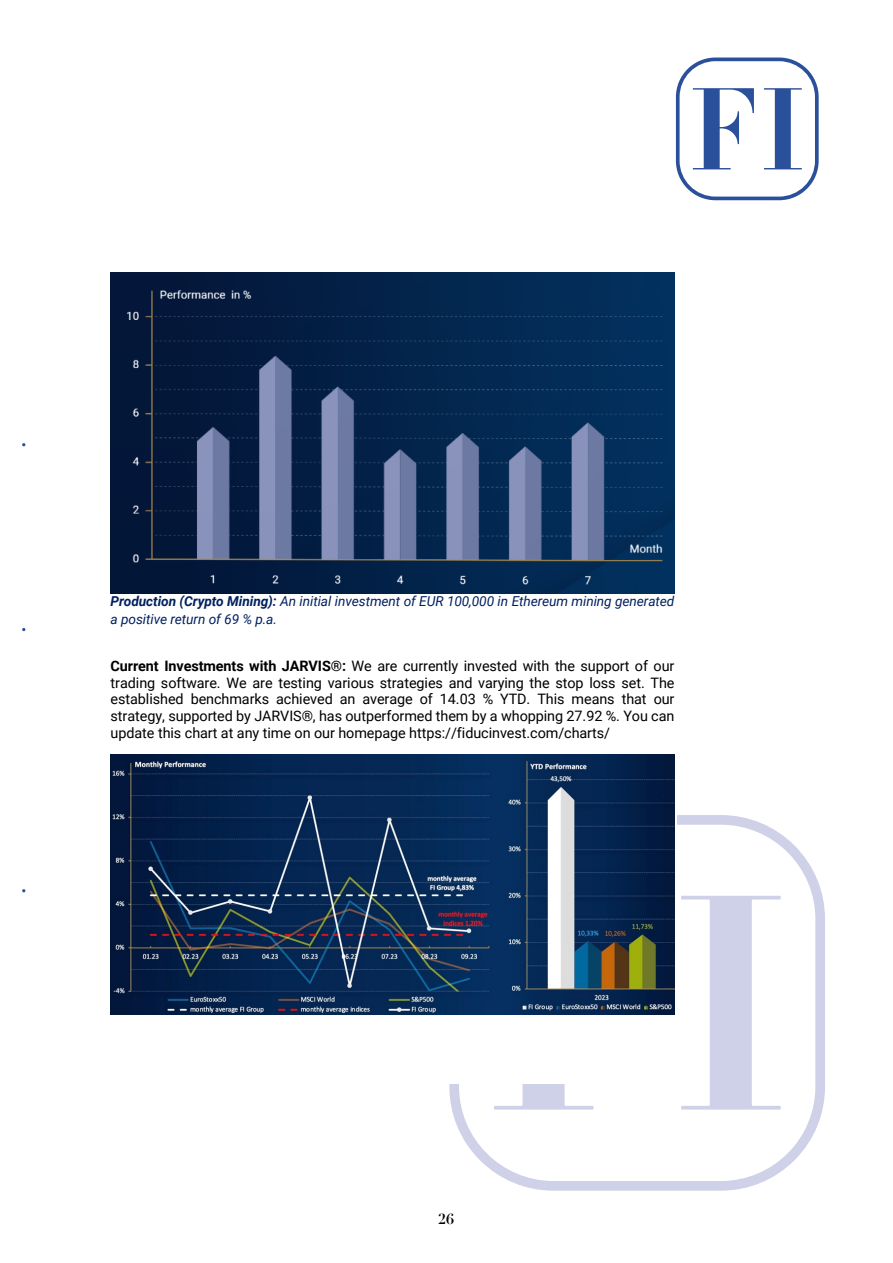
<style>
.page{position:relative;width:893px;height:1263px;background:#fff}
.page>*{position:absolute;margin:0;border:0;box-sizing:border-box;transform-origin:0 0}
.t1{font:14.4px/16.6px "Roboto";letter-spacing:-.005em;color:#000;text-align:justify}
.t2{font:700 14.4px "Didot";color:#000}
.t3{font:italic 13.65px/18px "Roboto";letter-spacing:-.005em;color:#002060}
.s1{font-weight:700}
</style>
<div class="page">
<svg style="left:675px;top:58px;width:143px;height:142px"></svg>
<svg style="left:449px;top:815px;width:376px;height:376px"></svg>
<svg style="left:494px;top:1084px;width:160px;height:26px"></svg>
<svg style="left:681px;top:896px;width:99px;height:214px"></svg>
<div style="left:108px;top:1014px;width:568px;height:15px;background:#fff"></div>
<div style="left:108px;top:1029px;width:568px;height:13px;background:#fff"></div>
<div style="left:108px;top:1042px;width:568px;height:14px;background:#fff"></div>
<div style="left:108px;top:1056px;width:568px;height:14px;background:#fff"></div>
<div style="left:108px;top:1070px;width:568px;height:14px;background:#fff"></div>
<img style="left:111px;top:272px;width:563px;height:321px">
<img style="left:111px;top:755px;width:563px;height:259px">
<p class="t3" style="left:111px;top:593px;width:565px"><span class="s1">Production (Crypto Mining):</span> An initial investment of EUR 100,000 in Ethereum mining generated a positive return of I9 % p.a.</p>
<p class="t1" style="left:111px;top:658px;width:565px"><span class="s1">Current Investments with JARVIS®:</span> We are currently invested with the support of our trading software. We are testing various strategies and varying the stop loss set. The established benchmarks achieved an average of 14.03 % YTD. This means that our strategy, supported by JARVIS®, has outperformed them by a whopping 27.92 %. You can update this chart at any time on our homepage https://fiducinvest.com/charts/</p>
<p class="t2" style="left:438px;top:1210px;width:17px">26</p>
</div>
